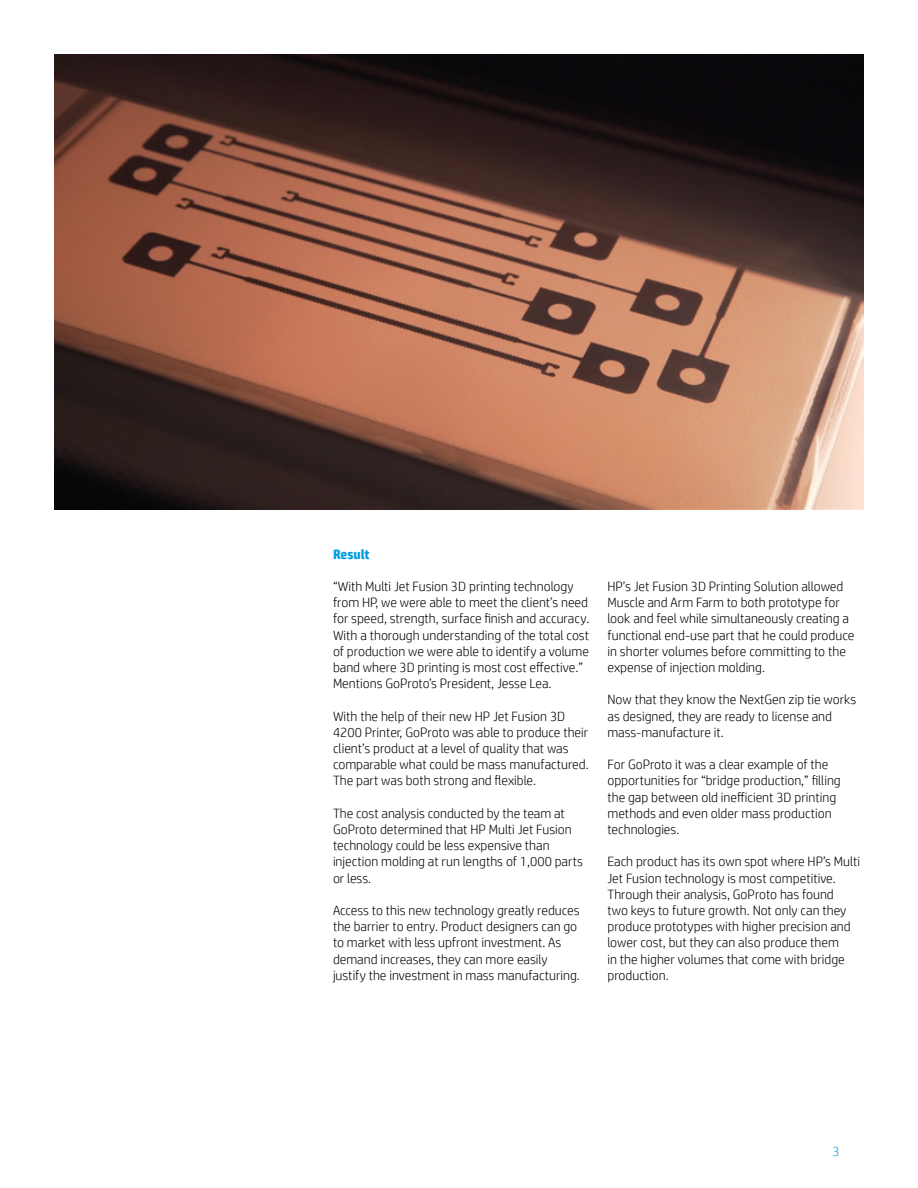
<style>
.page{position:relative;width:918px;height:1188px;background:#fff}
.page>*{position:absolute;margin:0;border:0;box-sizing:border-box;transform-origin:0 0}
.t1{font:300 13.5px/16.2px "HP Simplified";color:#000}
.t2{font:700 13.5px "HP Simplified";letter-spacing:-.005em;color:#009cde}
.t3{font:300 13.5px "HP Simplified";color:#009cde}
</style>
<div class="page">
<img style="left:54px;top:54px;width:810px;height:456px">
<p class="t2" style="left:333px;top:545px;width:38px">Result</p>
<p class="t1" style="left:333px;top:578px;width:258px">“With Multi Jet Fusion 3D printing technology from HP, we were able to meet the client’s need for speed, strength, surface finish and accuracy.<br>With a thorough understanding of the total cost of production we were able to identify a volume band where 3D printing is most cost effective.” Mentions GoProto’s President, Jesse Lea.</p>
<p class="t1" style="left:333px;top:707px;width:257px">With the help of their new HP Jet Fusion 3D 4200 Printer, GoProto was able to produce their client’s product at a level of quality that was comparable what could be mass manufactured.<br>The part was both strong and flexible.</p>
<p class="t1" style="left:333px;top:805px;width:251px">The cost analysis conducted by the team at GoProto determined that HP Multi Jet Fusion technology could be less expensive than injection molding at run lengths of 1,000 parts or less.</p>
<p class="t1" style="left:333px;top:902px;width:248px">Access to this new technology greatly reduces the barrier to entry. Product designers can go to market with less upfront investment. As demand increases, they can more easily justify the investment in mass manufacturing.</p>
<p class="t1" style="left:607px;top:578px;width:248px">HP’s Jet Fusion 3D Printing Solution allowed Muscle and Arm Farm to both prototype for look and feel while simultaneously creating a functional end-use part that he could produce in shorter volumes before committing to the expense of injection molding.</p>
<p class="t1" style="left:607px;top:691px;width:250px">Now that they know the NextGen zip tie works as designed, they are ready to license and mass-manufacture it.</p>
<p class="t1" style="left:607px;top:756px;width:235px">For GoProto it was a clear example of the opportunities for “bridge production,” filling the gap between old inefficient 3D printing methods and even older mass production technologies.</p>
<p class="t1" style="left:607px;top:853px;width:254px">Each product has its own spot where HP’s Multi Jet Fusion technology is most competitive.<br>Through their analysis, GoProto has found<br>two keys to future growth. Not only can they produce prototypes with higher precision and lower cost, but they can also produce them<br>in the higher volumes that come with bridge production.</p>
<p class="t3" style="left:832px;top:1143px;width:9px">3</p>
</div>
